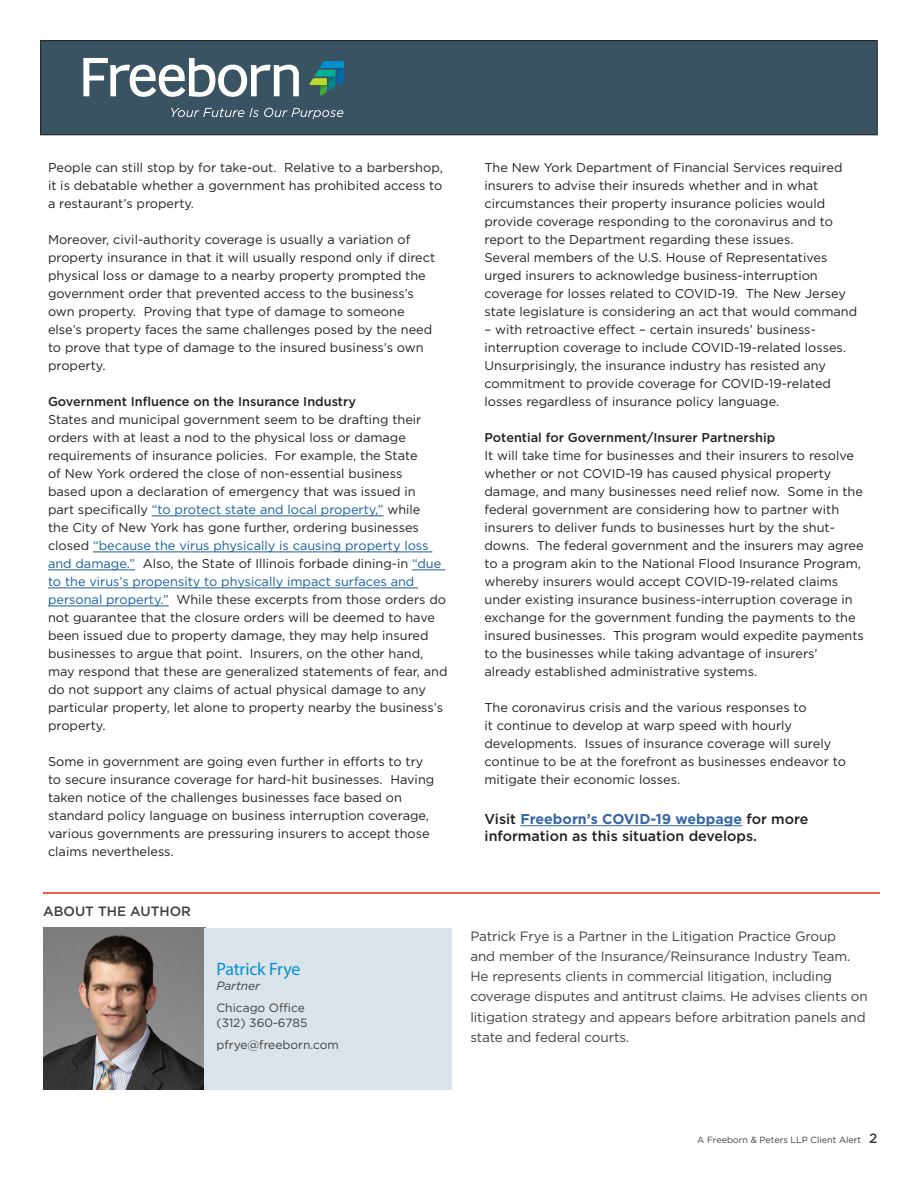
<style>
.page{position:relative;width:918px;height:1188px;background:#fff}
.page>*{position:absolute;margin:0;border:0;box-sizing:border-box;transform-origin:0 0}
.Name{font:18px "Myriad Pro";letter-spacing:-.01em;color:#0093d0}
.t1{font:500 14.25px/17.1px "Gotham";color:#231f20}
.Call_Out_1{font:13.5px "Gotham";letter-spacing:-.01em;color:#424142}
.About_Header{font:500 13.5px "Gotham";color:#3e3e3f}
.Body_Text{font:12.75px/18px "Gotham";color:#231f20}
.Body_Text-2{font:500 12.75px "Gotham";color:#231f20}
.Address{font:12px/15px "Gotham";color:#3e3e3f}
.t2{font:italic 12px "Gotham";color:#3e3e3f}
.t3{font:9px "Gotham";color:#3e3e3f}
.s1{color:#175d9e}
.s2{font-weight:700;color:#3667a4}
.s3{font-weight:500;font-size:13.5px}
</style>
<div class="page">
<div style="left:41px;top:41px;width:836px;height:94px;background:#3a5362"></div>
<svg style="left:83px;top:58px;width:216px;height:39px"></svg>
<svg style="left:309px;top:61px;width:35px;height:35px"></svg>
<svg style="left:171px;top:108px;width:172px;height:11px"></svg>
<div style="left:40px;top:40px;width:838px;height:95px;border:1px solid #231f20"></div>
<hr style="left:152px;top:516px;width:232px;height:1px;background:#175d9e">
<hr style="left:93px;top:552px;width:339px;height:1px;background:#175d9e">
<hr style="left:48px;top:570px;width:87px;height:1px;background:#175d9e">
<hr style="left:412px;top:570px;width:33px;height:1px;background:#175d9e">
<hr style="left:48px;top:588px;width:370px;height:1px;background:#175d9e">
<hr style="left:48px;top:606px;width:121px;height:1px;background:#175d9e">
<hr style="left:520px;top:825px;width:222px;height:1px;background:#3667a4">
<hr style="left:43px;top:893px;width:836px;height:1px;background:#f15c49">
<img style="left:43px;top:928px;width:161px;height:162px">
<div style="left:204px;top:928px;width:248px;height:162px;background:#dbe4ea"></div>
<p class="Body_Text" style="left:48px;top:158px;width:396px;text-align:justify">People can still stop by for take-out. Relative to a barbershop, it is debatable whether a government has prohibited access to a restaurant’s property.</p>
<p class="Body_Text" style="left:48px;top:230px;width:389px">Moreover, civil-authority coverage is usually a variation of property insurance in that it will usually respond only if direct physical loss or damage to a nearby property prompted the government order that prevented access to the business’s own property. Proving that type of damage to someone else’s property faces the same challenges posed by the need to prove that type of damage to the insured business’s own property.</p>
<p class="Body_Text-2" style="left:48px;top:393px;width:310px">Government Influence on the Insurance Industry</p>
<p class="Body_Text" style="left:48px;top:410px;width:401px">States and municipal government seem to be drafting their orders with at least a nod to the physical loss or damage requirements of insurance policies. For example, the State<br>of New York ordered the close of non-essential business<br>based upon a declaration of emergency that was issued in<br>part specifically <span class="s1">“to protect state and local property,”</span> while<br>the City of New York has gone further, ordering businesses closed <span class="s1">“because the virus physically is causing property loss and damage.”</span> Also, the State of Illinois forbade dining-in <span class="s1">“due to the virus’s propensity to physically impact surfaces and personal property.”</span> While these excerpts from those orders do not guarantee that the closure orders will be deemed to have been issued due to property damage, they may help insured businesses to argue that point. Insurers, on the other hand, may respond that these are generalized statements of fear, and do not support any claims of actual physical damage to any particular property, let alone to property nearby the business’s property.</p>
<p class="Body_Text" style="left:48px;top:752px;width:388px">Some in government are going even further in efforts to try to secure insurance coverage for hard-hit businesses. Having taken notice of the challenges businesses face based on standard policy language on business interruption coverage, various governments are pressuring insurers to accept those claims nevertheless.</p>
<p class="About_Header" style="left:43px;top:902px;width:149px">ABOUT THE AUTHOR</p>
<p class="Name" style="left:216px;top:958px;width:86px">Patrick Frye</p>
<p class="t2" style="left:216px;top:978px;width:45px">Partner</p>
<p class="Address" style="left:216px;top:1000px;width:92px">Chicago Office (312) 360-6785</p>
<p class="Address" style="left:216px;top:1037px;width:124px">pfrye@freeborn.com</p>
<p class="Body_Text" style="left:484px;top:158px;width:360px">The New York Department of Financial Services required insurers to advise their insureds whether and in what circumstances their property insurance policies would provide coverage responding to the coronavirus and to report to the Department regarding these issues.</p>
<p class="Body_Text" style="left:484px;top:248px;width:374px">Several members of the U.S. House of Representatives urged insurers to acknowledge business-interruption coverage for losses related to COVID-19. The New Jersey state legislature is considering an act that would command</p>
<p class="Body_Text" style="left:484px;top:320px;width:363px">– with retroactive effect – certain insureds’ business&shy;interruption coverage to include COVID-19-related losses.<br>Unsurprisingly, the insurance industry has resisted any commitment to provide coverage for COVID-19-related losses regardless of insurance policy language.</p>
<p class="Body_Text-2" style="left:484px;top:429px;width:292px">Potential for Government/Insurer Partnership</p>
<p class="Body_Text" style="left:484px;top:446px;width:381px">It will take time for businesses and their insurers to resolve whether or not COVID-19 has caused physical property damage, and many businesses need relief now. Some in the federal government are considering how to partner with insurers to deliver funds to businesses hurt by the shut&shy;downs. The federal government and the insurers may agree to a program akin to the National Flood Insurance Program, whereby insurers would accept COVID-19-related claims under existing insurance business-interruption coverage in exchange for the government funding the payments to the insured businesses. This program would expedite payments to the businesses while taking advantage of insurers’ already established administrative systems.</p>
<p class="Body_Text" style="left:484px;top:698px;width:363px">The coronavirus crisis and the various responses to<br>it continue to develop at warp speed with hourly developments. Issues of insurance coverage will surely continue to be at the forefront as businesses endeavor to mitigate their economic losses.</p>
<p class="t1" style="left:485px;top:811px;width:325px">Visit <span class="s2">Freeborn’s COVID-19 webpage</span> for more information as this situation develops.</p>
<p class="Call_Out_1" style="left:470px;top:927px;width:367px">Patrick Frye is a Partner in the Litigation Practice Group</p>
<p class="Call_Out_1" style="left:470px;top:947px;width:381px">and member of the Insurance/Reinsurance Industry Team.</p>
<p class="Call_Out_1" style="left:470px;top:968px;width:363px">He represents clients in commercial litigation, including</p>
<p class="Call_Out_1" style="left:470px;top:988px;width:399px">coverage disputes and antitrust claims. He advises clients on</p>
<p class="Call_Out_1" style="left:470px;top:1008px;width:397px">litigation strategy and appears before arbitration panels and</p>
<p class="Call_Out_1" style="left:470px;top:1028px;width:160px">state and federal courts.</p>
<p class="t3" style="left:697px;top:1134px;width:182px">A Freeborn &amp; Peters LLP Client Alert <span class="s3">2</span></p>
</div>
